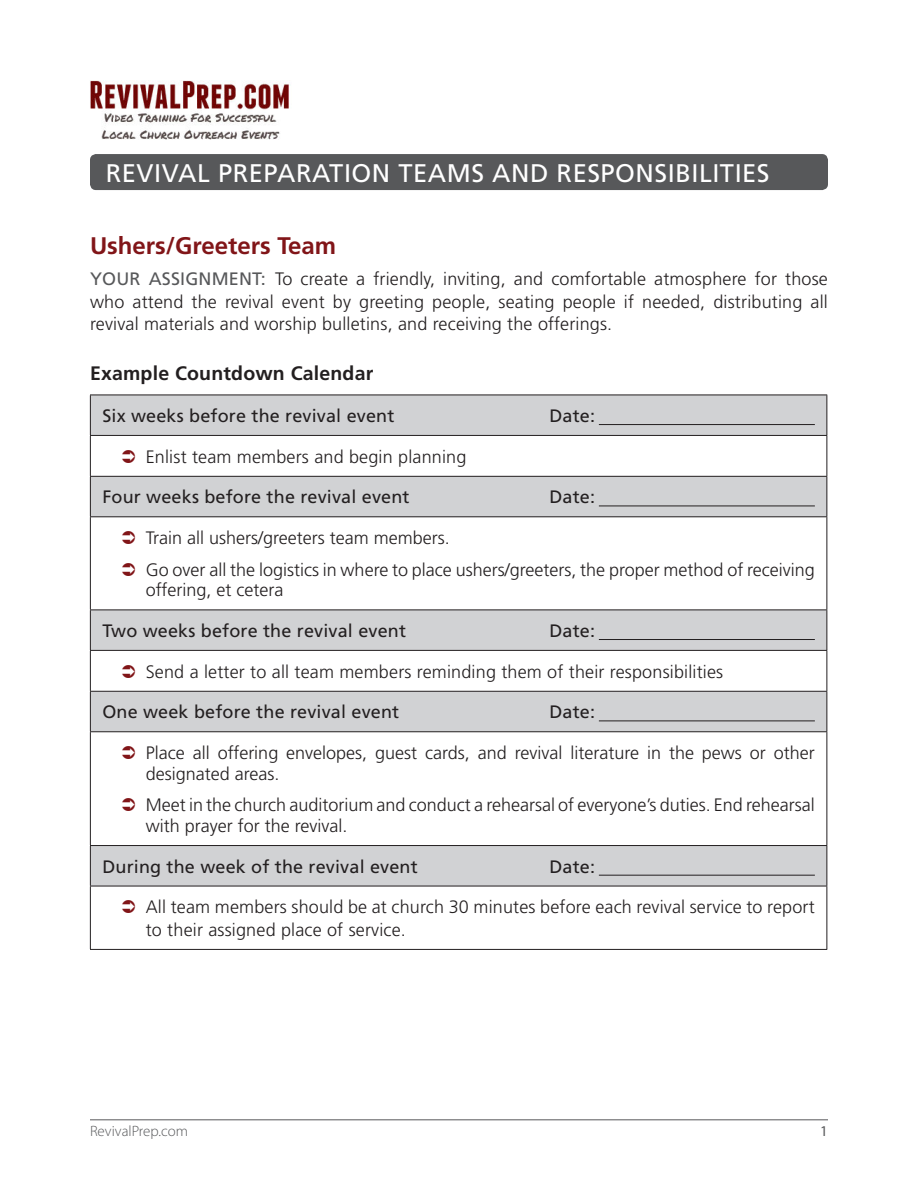
<style>
.page{position:relative;width:918px;height:1188px;background:#fff}
.page>*{position:absolute;margin:0;border:0;box-sizing:border-box;transform-origin:0 0}
.t1{font:25.5px "Frutiger LT Std";letter-spacing:.02em;color:#fff}
.t2{font:700 24px "Frutiger LT Std";color:#811518}
.t3{font:700 19.5px "Frutiger LT Std";letter-spacing:.01em;color:#231f20}
.bl{font:300 18px/20.7px "Frutiger LT Std";color:#231f20}
.text{font:300 18px/22.5px "Frutiger LT Std";letter-spacing:.01em;color:#231f20;text-align:justify}
.text_date{font:18px "Frutiger LT Std";letter-spacing:.01em;color:#231f20}
.t4{font:300 15px "Myriad Pro";color:#57585a}
.t5{font:15px "Myriad Pro";color:#57585a}
.s1{font-weight:400;color:#57585a}
</style>
<div class="page">
<div style="left:90px;top:154px;width:738px;height:36px;background:#57585a;border-radius:6px"></div>
<img style="left:90px;top:80px;width:200px;height:60px">
<hr style="left:90px;top:1119px;width:738px;height:1px;background:#57585a">
<svg style="left:91px;top:396px;width:735px;height:490px"></svg>
<div style="left:90px;top:476px;width:737px;height:41px;background:#d1d2d4"></div>
<hr style="left:90px;top:395px;width:737px;height:1px;background:#231f20">
<hr style="left:90px;top:395px;width:1px;height:40px;background:#231f20">
<hr style="left:826px;top:395px;width:1px;height:40px;background:#231f20">
<hr style="left:90px;top:435px;width:737px;height:1px;background:#231f20">
<hr style="left:90px;top:436px;width:1px;height:40px;background:#231f20">
<hr style="left:826px;top:436px;width:1px;height:40px;background:#231f20">
<hr style="left:90px;top:476px;width:737px;height:1px;background:#231f20">
<hr style="left:90px;top:477px;width:1px;height:39px;background:#231f20">
<hr style="left:826px;top:477px;width:1px;height:39px;background:#231f20">
<hr style="left:90px;top:516px;width:737px;height:1px;background:#231f20">
<hr style="left:90px;top:517px;width:1px;height:93px;background:#231f20">
<hr style="left:826px;top:517px;width:1px;height:93px;background:#231f20">
<hr style="left:90px;top:610px;width:737px;height:1px;background:#231f20">
<hr style="left:90px;top:610px;width:1px;height:40px;background:#231f20">
<hr style="left:826px;top:610px;width:1px;height:40px;background:#231f20">
<hr style="left:90px;top:650px;width:737px;height:1px;background:#231f20">
<hr style="left:90px;top:651px;width:1px;height:40px;background:#231f20">
<hr style="left:826px;top:651px;width:1px;height:40px;background:#231f20">
<hr style="left:90px;top:691px;width:737px;height:1px;background:#231f20">
<hr style="left:90px;top:692px;width:1px;height:39px;background:#231f20">
<hr style="left:826px;top:692px;width:1px;height:39px;background:#231f20">
<hr style="left:90px;top:731px;width:737px;height:1px;background:#231f20">
<hr style="left:90px;top:732px;width:1px;height:113px;background:#231f20">
<hr style="left:826px;top:732px;width:1px;height:113px;background:#231f20">
<hr style="left:90px;top:845px;width:737px;height:1px;background:#231f20">
<hr style="left:90px;top:846px;width:1px;height:40px;background:#231f20">
<hr style="left:826px;top:846px;width:1px;height:40px;background:#231f20">
<hr style="left:90px;top:886px;width:737px;height:1px;background:#231f20">
<hr style="left:90px;top:886px;width:1px;height:63px;background:#231f20">
<hr style="left:826px;top:886px;width:1px;height:63px;background:#231f20">
<hr style="left:90px;top:949px;width:737px;height:1px;background:#231f20">
<hr style="left:599px;top:424px;width:216px;height:1px;background:#231f20">
<hr style="left:599px;top:506px;width:216px;height:1px;background:#231f20">
<hr style="left:599px;top:639px;width:216px;height:1px;background:#231f20">
<hr style="left:599px;top:721px;width:216px;height:1px;background:#231f20">
<hr style="left:599px;top:875px;width:216px;height:1px;background:#231f20">
<svg style="left:122px;top:450px;width:13px;height:13px"></svg>
<svg style="left:122px;top:531px;width:13px;height:13px"></svg>
<svg style="left:122px;top:562px;width:13px;height:14px"></svg>
<svg style="left:122px;top:665px;width:13px;height:13px"></svg>
<svg style="left:122px;top:746px;width:13px;height:13px"></svg>
<svg style="left:122px;top:798px;width:13px;height:13px"></svg>
<h1 class="t1" style="left:106px;top:158px;width:665px">REVIVAL PREPARATION TEAMS AND RESPONSIBILITIES</h1>
<p class="t2" style="left:90px;top:231px;width:248px">Ushers/Greeters Team</p>
<p class="text" style="left:90px;top:268px;width:739px"><span class="s1">YOUR ASSIGNMENT:</span> To create a friendly, inviting, and comfortable atmosphere for those who attend the revival event by greeting people, seating people if needed, distributing all revival materials and worship bulletins, and receiving the offerings.</p>
<p class="t3" style="left:90px;top:361px;width:285px">Example Countdown Calendar</p>
<p class="text_date" style="left:102px;top:405px;width:294px">Six weeks before the revival event</p>
<p class="text_date" style="left:549px;top:405px;width:47px">Date:</p>
<p class="bl" style="left:146px;top:447px;width:322px">Enlist team members and begin planning</p>
<p class="text_date" style="left:102px;top:486px;width:309px">Four weeks before the revival event</p>
<p class="text_date" style="left:549px;top:486px;width:47px">Date:</p>
<p class="bl" style="left:146px;top:528px;width:306px">Train all ushers/greeters team members.</p>
<p class="bl" style="left:146px;top:559px;width:671px">Go over all the logistics in where to place ushers/greeters, the proper method of receiving offering, et cetera</p>
<p class="text_date" style="left:102px;top:620px;width:305px">Two weeks before the revival event</p>
<p class="text_date" style="left:549px;top:620px;width:47px">Date:</p>
<p class="bl" style="left:146px;top:661px;width:579px">Send a letter to all team members reminding them of their responsibilities</p>
<p class="text_date" style="left:102px;top:701px;width:298px">One week before the revival event</p>
<p class="text_date" style="left:549px;top:701px;width:47px">Date:</p>
<p class="bl" style="left:146px;top:743px;width:671px">Place all offering envelopes, guest cards, and revival literature in the pews or other designated areas.</p>
<p class="bl" style="left:146px;top:795px;width:671px">Meet in the church auditorium and conduct a rehearsal of everyone’s duties. End rehearsal with prayer for the revival.</p>
<p class="text_date" style="left:102px;top:856px;width:317px">During the week of the revival event</p>
<p class="text_date" style="left:549px;top:856px;width:47px">Date:</p>
<p class="bl" style="left:146px;top:896px;width:671px;line-height:22.5px">All team members should be at church 30 minutes before each revival service to report to their assigned place of service.</p>
<p class="t4" style="left:90px;top:1122px;width:99px">RevivalPrep.com</p>
<p class="t5" style="left:820px;top:1122px;width:9px">1</p>
</div>
